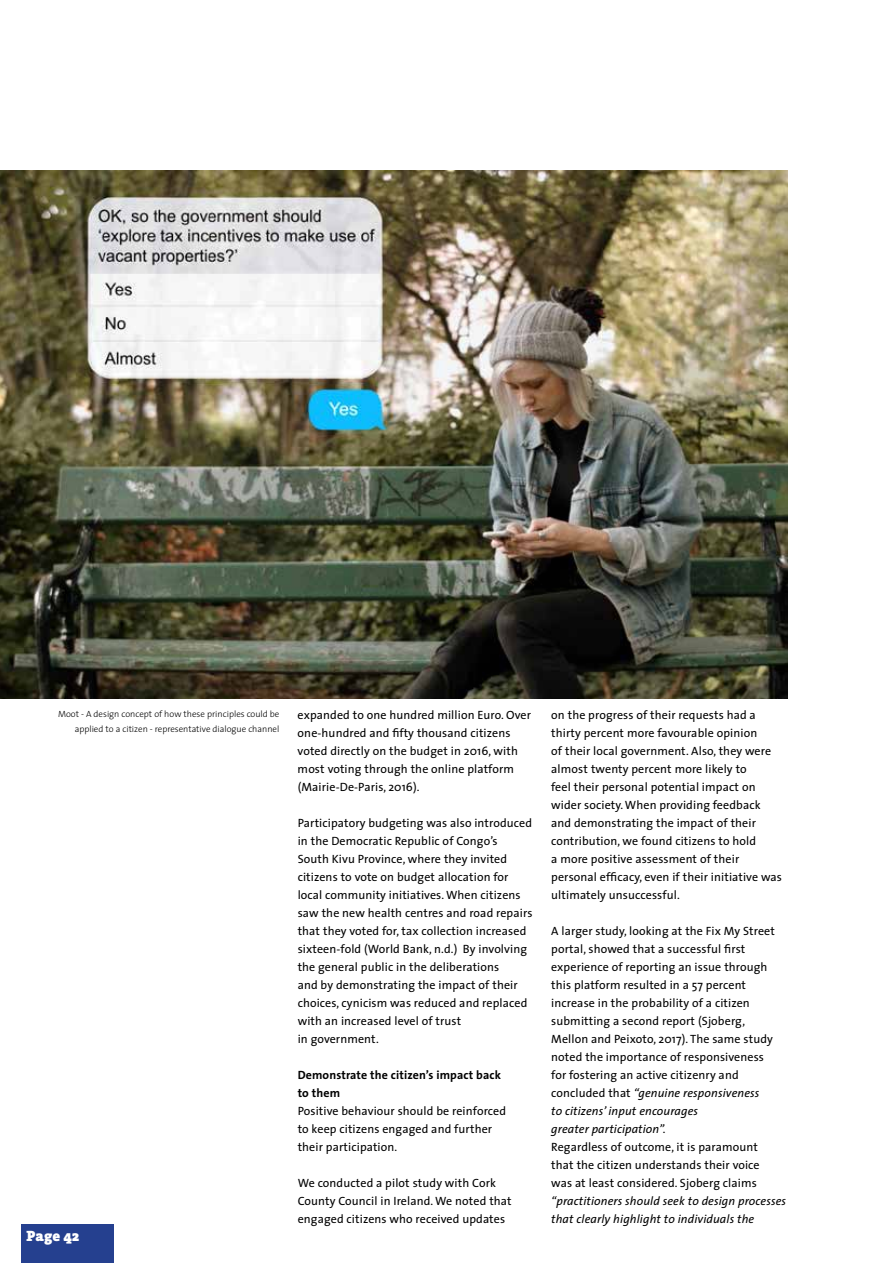
<style>
.page{position:relative;width:893px;height:1263px;background:#fff}
.page>*{position:absolute;margin:0;border:0;box-sizing:border-box;transform-origin:0 0}
.t1{font:900 15px "The Serif";color:#fff}
.t2{font:12px/18px "The Sans";letter-spacing:.01em;color:#000}
.t3{font:italic 12px/18px "The Sans";letter-spacing:.01em;color:#000}
.t4{font:700 12px/18px "The Sans";letter-spacing:.01em;color:#000}
.t5{font:300 9px/15px "The Sans";color:#000;text-align:right}
.s1{font-style:italic}
</style>
<div class="page">
<img style="left:0;top:170px;width:788px;height:528px">
<div style="left:21px;top:1225px;width:92px;height:38px;background:#25408f"></div>
<p class="t5" style="left:58px;top:706px;width:223px">Moot - A design concept of how these principles could be applied to a citizen - representative dialogue channel</p>
<p class="t1" style="left:27px;top:1223px;width:54px">Page 42</p>
<p class="t2" style="left:298px;top:705px;width:235px">expanded to one hundred million Euro. Over one-hundred and fifty thousand citizens voted directly on the budget in 2016, with most voting through the online platform (Mairie-De-Paris, 2016).</p>
<p class="t2" style="left:298px;top:813px;width:236px">Participatory budgeting was also introduced in the Democratic Republic of Congo’s<br>South Kivu Province, where they invited citizens to vote on budget allocation for local community initiatives.When citizens saw the new health centres and road repairs that they voted for, tax collection increased sixteen-fold (World Bank, n.d.) By involving the general public in the deliberations<br>and by demonstrating the impact of their choices, cynicism was reduced and replaced with an increased level of trust<br>in government.</p>
<p class="t4" style="left:298px;top:1065px;width:205px">Demonstrate the citizen’s impact back to them</p>
<p class="t2" style="left:298px;top:1101px;width:210px">Positive behaviour should be reinforced to keep citizens engaged and further their participation.</p>
<p class="t2" style="left:298px;top:1173px;width:215px">We conducted a pilot study with Cork<br>County Council in Ireland.We noted that engaged citizens who received updates</p>
<p class="t2" style="left:551px;top:705px;width:232px">on the progress of their requests had a thirty percent more favourable opinion<br>of their local government. Also, they were almost twenty percent more likely to<br>feel their personal potential impact on wider society.When providing feedback and demonstrating the impact of their contribution, we found citizens to hold<br>a more positive assessment of their personal efficacy, even if their initiative was ultimately unsuccessful.</p>
<p class="t2" style="left:551px;top:921px;width:225px">A larger study, looking at the Fix My Street portal, showed that a successful first experience of reporting an issue through this platform resulted in a 57 percent increase in the probability of a citizen submitting a second report (Sjoberg, Mellon and Peixoto, 2017). The same study noted the importance of responsiveness for fostering an active citizenry and concluded that <span class="s1">“genuine responsiveness<br>to citizens’ input encourages<br>greater participation”.</span></p>
<p class="t2" style="left:551px;top:1137px;width:210px">Regardless of outcome, it is paramount that the citizen understands their voice was at least considered. Sjoberg claims</p>
<p class="t3" style="left:551px;top:1191px;width:236px">“practitioners should seek to design processes that clearly highlight to individuals the</p>
</div>
